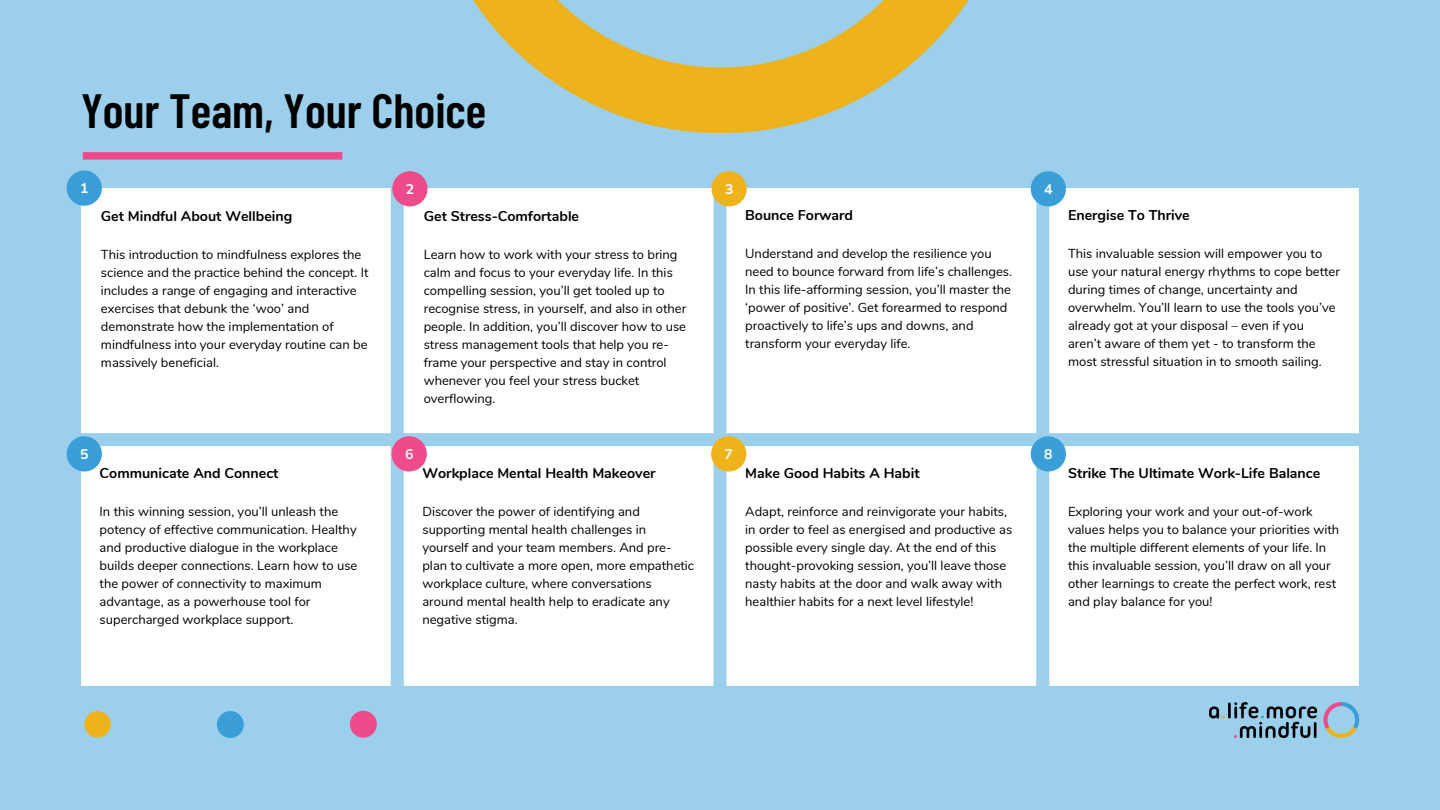
<style>
.page{position:relative;width:1440px;height:810px;background:#9ccfeb}
.page>*{position:absolute;margin:0;border:0;box-sizing:border-box;transform-origin:0 0}
.t1{font:600 48px "Barlow Condensed";color:#000}
.t2{font:700 14.2px "Nunito";color:#000}
.t3{font:700 14px "Nunito";color:#fff}
.t4{font:13px/18px "Nunito";color:#000}
</style>
<div class="page">
<div style="left:86px;top:193px;width:1268px;height:493px;background:#fff"></div>
<div style="left:727px;top:193px;width:5px;height:235px;background:#fff"></div>
<div style="left:1031px;top:193px;width:5px;height:235px;background:#fff"></div>
<div style="left:727px;top:188px;width:309px;height:5px;background:#fff"></div>
<div style="left:727px;top:428px;width:309px;height:5px;background:#fff"></div>
<div style="left:1049px;top:193px;width:6px;height:235px;background:#fff"></div>
<div style="left:1354px;top:193px;width:5px;height:235px;background:#fff"></div>
<div style="left:1049px;top:188px;width:310px;height:5px;background:#fff"></div>
<div style="left:1049px;top:428px;width:310px;height:5px;background:#fff"></div>
<div style="left:81px;top:452px;width:5px;height:228px;background:#fff"></div>
<div style="left:385px;top:452px;width:6px;height:228px;background:#fff"></div>
<div style="left:81px;top:446px;width:310px;height:6px;background:#fff"></div>
<div style="left:81px;top:680px;width:310px;height:6px;background:#fff"></div>
<div style="left:404px;top:452px;width:5px;height:228px;background:#fff"></div>
<div style="left:708px;top:452px;width:5px;height:228px;background:#fff"></div>
<div style="left:404px;top:446px;width:309px;height:6px;background:#fff"></div>
<div style="left:404px;top:680px;width:309px;height:6px;background:#fff"></div>
<div style="left:727px;top:452px;width:5px;height:228px;background:#fff"></div>
<div style="left:1031px;top:452px;width:5px;height:228px;background:#fff"></div>
<div style="left:727px;top:446px;width:309px;height:6px;background:#fff"></div>
<div style="left:727px;top:680px;width:309px;height:6px;background:#fff"></div>
<div style="left:1049px;top:452px;width:6px;height:228px;background:#fff"></div>
<div style="left:1354px;top:452px;width:5px;height:228px;background:#fff"></div>
<div style="left:1049px;top:446px;width:310px;height:6px;background:#fff"></div>
<div style="left:1049px;top:680px;width:310px;height:6px;background:#fff"></div>
<div style="left:81px;top:195px;width:7px;height:231px;background:#fff"></div>
<div style="left:384px;top:195px;width:7px;height:231px;background:#fff"></div>
<div style="left:81px;top:188px;width:310px;height:7px;background:#fff"></div>
<div style="left:81px;top:426px;width:310px;height:7px;background:#fff"></div>
<div style="left:404px;top:195px;width:6px;height:231px;background:#fff"></div>
<div style="left:707px;top:195px;width:6px;height:231px;background:#fff"></div>
<div style="left:404px;top:188px;width:309px;height:7px;background:#fff"></div>
<div style="left:404px;top:426px;width:309px;height:7px;background:#fff"></div>
<div style="left:83px;top:152px;width:259px;height:8px;background:#ee4b8a"></div>
<div style="left:217px;top:711px;width:27px;height:27px;background:#3a9fd8;border-radius:50%"></div>
<div style="left:350px;top:711px;width:27px;height:27px;background:#ee4b8a;border-radius:50%"></div>
<div style="left:84px;top:711px;width:27px;height:26px;background:#eeb21b;border-radius:50%"></div>
<img style="left:1209px;top:702px;width:150px;height:36px">
<div style="left:67px;top:170px;width:35px;height:36px;background:#3a9fd8;border-radius:50%"></div>
<div style="left:1031px;top:171px;width:35px;height:35px;background:#3a9fd8;border-radius:50%"></div>
<div style="left:67px;top:436px;width:35px;height:36px;background:#3a9fd8;border-radius:50%"></div>
<div style="left:392px;top:171px;width:36px;height:35px;background:#ee4b8a;border-radius:50%"></div>
<div style="left:392px;top:436px;width:35px;height:36px;background:#ee4b8a;border-radius:50%"></div>
<div style="left:1031px;top:436px;width:35px;height:36px;background:#3a9fd8;border-radius:50%"></div>
<div style="left:712px;top:171px;width:35px;height:35px;background:#eeb21b;border-radius:50%"></div>
<div style="left:711px;top:436px;width:35px;height:36px;background:#eeb21b;border-radius:50%"></div>
<img style="left:473px;top:0;width:496px;height:134px">
<h1 class="t1" style="left:81px;top:80px;width:407px">Your Team, Your Choice</h1>
<p class="t3" style="left:80px;top:179px;width:10px">1</p>
<p class="t3" style="left:1044px;top:180px;width:10px">4</p>
<p class="t3" style="left:406px;top:180px;width:10px">2</p>
<p class="t3" style="left:725px;top:180px;width:10px">3</p>
<p class="t2" style="left:101px;top:207px;width:193px">Get Mindful About Wellbeing</p>
<p class="t4" style="left:101px;top:246px;width:269px">This introduction to mindfulness explores the science and the practice behind the concept. It includes a range of engaging and interactive exercises that debunk the ‘woo’ and demonstrate how the implementation of mindfulness into your everyday routine can be massively beneficial.</p>
<p class="t2" style="left:424px;top:207px;width:157px">Get Stress-Comfortable</p>
<p class="t4" style="left:424px;top:246px;width:264px">Learn how to work with your stress to bring calm and focus to your everyday life. In this compelling session, you’ll get tooled up to recognise stress, in yourself, and also in other people. In addition, you’ll discover how to use stress management tools that help you re&shy;frame your perspective and stay in control whenever you feel your stress bucket overflowing.</p>
<p class="t2" style="left:745px;top:205px;width:109px">Bounce Forward</p>
<p class="t4" style="left:745px;top:245px;width:268px">Understand and develop the resilience you need to bounce forward from life’s challenges.<br>In this life-afforming session, you’ll master the ‘power of positive’. Get forearmed to respond proactively to life’s ups and downs, and transform your everyday life.</p>
<p class="t2" style="left:1068px;top:205px;width:123px">Energise To Thrive</p>
<p class="t4" style="left:1068px;top:245px;width:273px">This invaluable session will empower you to use your natural energy rhythms to cope better during times of change, uncertainty and overwhelm. You’ll learn to use the tools you’ve already got at your disposal – even if you aren’t aware of them yet - to transform the most stressful situation in to smooth sailing.</p>
<p class="t3" style="left:80px;top:445px;width:10px">5</p>
<p class="t2" style="left:100px;top:464px;width:180px">Communicate And Connect</p>
<p class="t4" style="left:100px;top:503px;width:259px">In this winning session, you’ll unleash the potency of effective communication. Healthy and productive dialogue in the workplace builds deeper connections. Learn how to use the power of connectivity to maximum advantage, as a powerhouse tool for supercharged workplace support.</p>
<p class="t3" style="left:405px;top:445px;width:10px">6</p>
<p class="t3" style="left:1044px;top:445px;width:10px">8</p>
<p class="t3" style="left:725px;top:445px;width:10px">7</p>
<p class="t2" style="left:422px;top:464px;width:235px">Workplace Mental Health Makeover</p>
<p class="t4" style="left:422px;top:503px;width:273px">Discover the power of identifying and supporting mental health challenges in yourself and your team members. And pre&shy;plan to cultivate a more open, more empathetic workplace culture, where conversations around mental health help to eradicate any negative stigma.</p>
<p class="t2" style="left:745px;top:464px;width:176px">Make Good Habits A Habit</p>
<p class="t4" style="left:745px;top:503px;width:269px">Adapt, reinforce and reinvigorate your habits, in order to feel as energised and productive as possible every single day. At the end of this thought-provoking session, you’ll leave those nasty habits at the door and walk away with healthier habits for a next level lifestyle!</p>
<p class="t2" style="left:1068px;top:464px;width:254px">Strike The Ultimate Work-Life Balance</p>
<p class="t4" style="left:1068px;top:503px;width:273px">Exploring your work and your out-of-work values helps you to balance your priorities with the multiple different elements of your life. In this invaluable session, you’ll draw on all your other learnings to create the perfect work, rest and play balance for you!</p>
</div>
